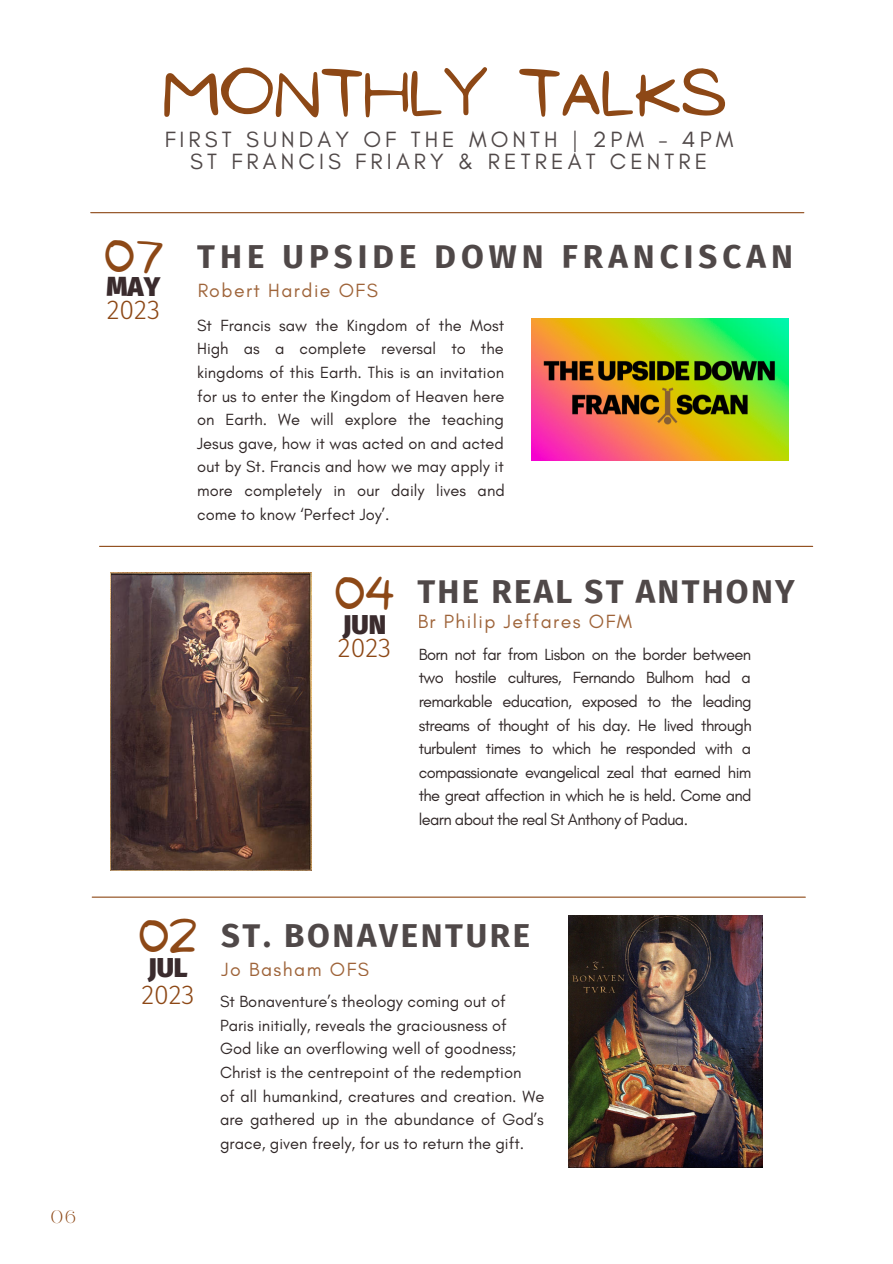
<style>
.page{position:relative;width:893px;height:1264px;background:#fff}
.page>*{position:absolute;margin:0;border:0;box-sizing:border-box;transform-origin:0 0}
.t1{font:58.65px "NF Ananias Regular";color:#8d4816}
.t2{font:41.7px "NF Ananias Regular";color:#8d4816}
.t3{font:700 33px "Fira Sans";letter-spacing:.08em;color:#302727}
.t4{font:700 33px "Fira Sans";letter-spacing:.155em;color:#302727}
.t5{font:300 26.7px "Fira Sans";color:#8d4816}
.t6{font:900 26.7px "Fira Sans";color:#3a2b2d}
.t7{font:22.5px/22.5px "Glacial Indifference";letter-spacing:.18em;color:#302727;text-align:center}
.t8{font:19.5px "Glacial Indifference";letter-spacing:.075em;color:#8d4816}
.t9{font:17.85px "RTL Ansam Ansam";color:#8d4816}
.t10{font:16.5px/23.5px "Glacial Indifference";color:#302727;text-align:justify}
</style>
<div class="page">
<hr style="left:91px;top:212px;width:712px;height:1px;background:#8d4816">
<hr style="left:100px;top:546px;width:712px;height:1px;background:#8d4816">
<img style="left:531px;top:319px;width:257px;height:141px">
<img style="left:110px;top:572px;width:202px;height:298px">
<img style="left:568px;top:915px;width:194px;height:252px">
<hr style="left:92px;top:896px;width:713px;height:1px;background:#8d4816">
<h1 class="t1" style="left:163px;top:60px;width:565px">MONTHLY TALKS</h1>
<h3 class="t7" style="left:164px;top:128px;width:570px">FIRST SUNDAY OF THE MONTH | 2PM - 4PM<br>ST FRANCIS FRIARY &amp; RETREAT CENTRE</h3>
<h2 class="t2" style="left:105px;top:233px;width:59px">07</h2>
<h3 class="t6" style="left:106px;top:271px;width:55px">MAY</h3>
<h3 class="t5" style="left:107px;top:294px;width:55px">2023</h3>
<h3 class="t4" style="left:197px;top:237px;width:597px">THE UPSIDE DOWN FRANCISCAN</h3>
<p class="t8" style="left:197px;top:279px;width:182px">Robert Hardie OFS</p>
<p class="t10" style="left:197px;top:313px;width:309px">St Francis saw the Kingdom of the Most High as a complete reversal to the kingdoms of this Earth. This is an invitation for us to enter the Kingdom of Heaven here on Earth. We will explore the teaching Jesus gave, how it was acted on and acted out by St. Francis and how we may apply it more completely in our daily lives and come to know ‘Perfect Joy’.</p>
<h2 class="t2" style="left:335px;top:570px;width:61px">04</h2>
<h3 class="t6" style="left:343px;top:609px;width:45px">JUN</h3>
<h3 class="t5" style="left:338px;top:631px;width:55px">2023</h3>
<h3 class="t3" style="left:417px;top:572px;width:378px">THE REAL ST ANTHONY</h3>
<p class="t8" style="left:417px;top:610px;width:216px">Br Philip Jeffares OFM</p>
<p class="t10" style="left:418px;top:642px;width:334px">Born not far from Lisbon on the border between two hostile cultures, Fernando Bulhom had a remarkable education, exposed to the leading streams of thought of his day. He lived through turbulent times to which he responded with a compassionate evangelical zeal that earned him the great affection in which he is held. Come and learn about the real St Anthony of Padua.</p>
<p class="t9" style="left:51px;top:1206px;width:26px">06</p>
<h2 class="t2" style="left:139px;top:913px;width:60px">02</h2>
<h3 class="t6" style="left:148px;top:952px;width:41px">JUL</h3>
<h3 class="t5" style="left:141px;top:979px;width:55px">2023</h3>
<h3 class="t3" style="left:221px;top:916px;width:311px">ST. BONAVENTURE</h3>
<p class="t8" style="left:221px;top:957px;width:149px">Jo Basham OFS</p>
<p class="t10" style="left:220px;top:989px;width:326px;text-align:left">St Bonaventure’s theology coming out of<br>Paris initially, reveals the graciousness of<br>God like an overflowing well of goodness; Christ is the centrepoint of the redemption<br>of all humankind, creatures and creation. We are gathered up in the abundance of God’s grace, given freely, for us to return the gift.</p>
</div>
